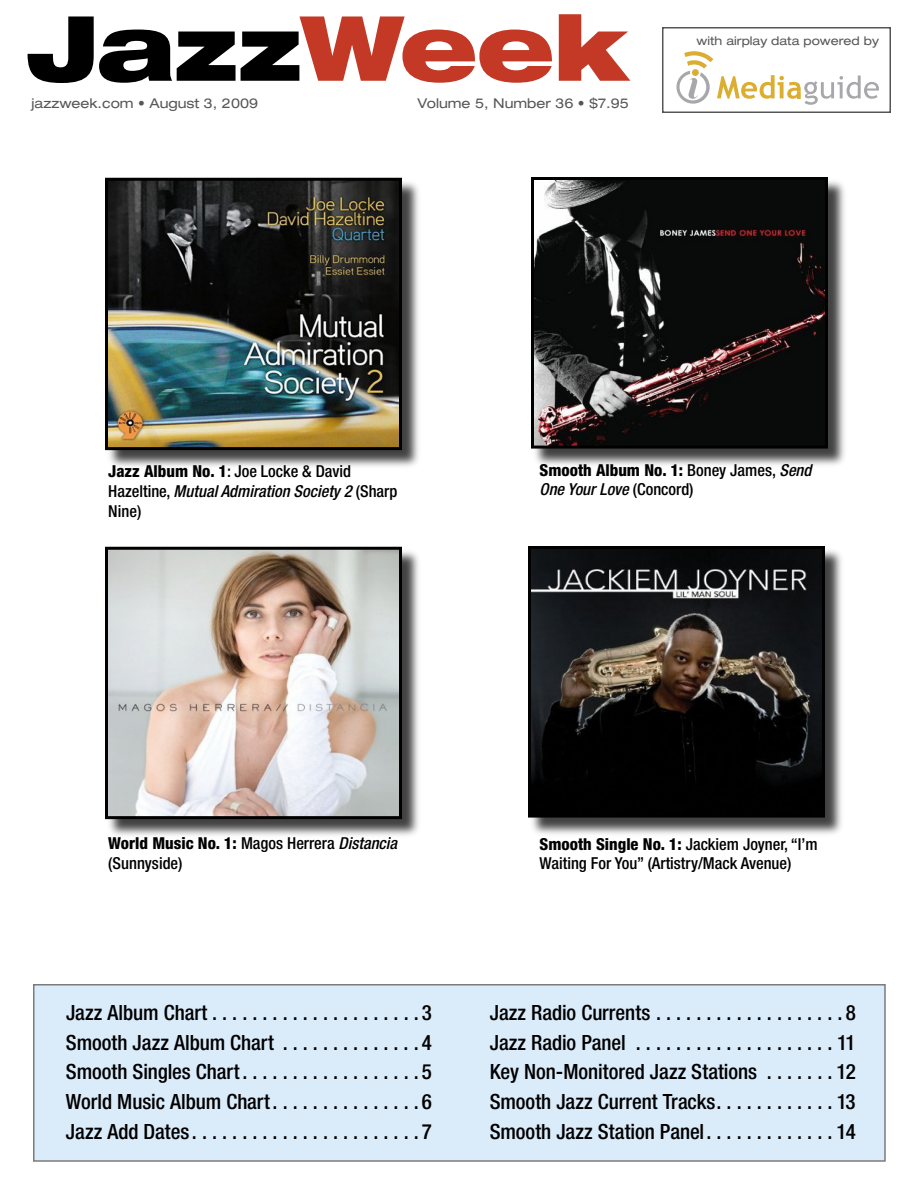
<style>
.page{position:relative;width:918px;height:1188px;background:#fff}
.page>*{position:absolute;margin:0;border:0;box-sizing:border-box;transform-origin:0 0}
.t1{font:900 expanded 90px "Helvetica Neue LT Std";letter-spacing:-.015em;color:#000}
.t2{font:500 condensed 21px/29.7px "Helvetica Neue LT Std";color:#000;text-align:justify}
.t3{font:500 condensed 16.5px/19.8px "Helvetica Neue LT Std";color:#000}
.t4{font:expanded 13.5px "Helvetica Neue LT Std";color:#565656}
.t5{font:expanded 12px "Helvetica Neue LT Std";color:#565656}
.s1{color:#c33926}
.s2{font-weight:800}
.s3{font-style:italic}
</style>
<div class="page">
<div style="left:662px;top:27px;width:229px;height:86px;border:2px solid #565656"></div>
<svg style="left:677px;top:51px;width:202px;height:54px"></svg>
<div style="left:529px;top:547px;width:317px;height:291px;background:#000;opacity:.75"></div>
<img style="left:532px;top:550px;width:289px;height:264px">
<div style="left:528px;top:546px;width:297px;height:272px;border:3px solid #000"></div>
<div style="left:532px;top:178px;width:317px;height:291px;background:#000;opacity:.75"></div>
<img style="left:535px;top:181px;width:289px;height:264px">
<div style="left:531px;top:177px;width:297px;height:272px;border:3px solid #000"></div>
<div style="left:106px;top:548px;width:317px;height:292px;background:#000;opacity:.75"></div>
<img style="left:109px;top:551px;width:289px;height:264px">
<div style="left:105px;top:547px;width:297px;height:272px;border:3px solid #000"></div>
<div style="left:106px;top:178px;width:317px;height:293px;background:#000;opacity:.75"></div>
<img style="left:109px;top:182px;width:289px;height:264px">
<div style="left:105px;top:178px;width:297px;height:272px;border:3px solid #000"></div>
<div style="left:34px;top:985px;width:851px;height:176px;background:#daebfa"></div>
<div style="left:33px;top:984px;width:853px;height:178px;border:2px solid #7c7c7c"></div>
<h1 class="t1" style="left:27px;top:-10px;width:603px">Jazz<span class="s1">Week</span></h1>
<p class="t4" style="left:32px;top:95px;width:228px">jazzweek.com • August 3, 2009</p>
<p class="t4" style="left:418px;top:95px;width:213px">Volume 5, Number 36 • $7.95</p>
<p class="t5" style="left:697px;top:33px;width:184px">with airplay data powered by</p>
<p class="t3" style="left:108px;top:461px;width:291px"><span class="s2">Jazz Album No. 1</span>: Joe Locke &amp; David<br>Hazeltine, <span class="s3">Mutual Admiration Society 2</span> (Sharp<br>Nine)</p>
<p class="t3" style="left:540px;top:460px;width:273px"><span class="s2">Smooth Album No. 1:</span> Boney James, <span class="s3">Send<br>One Your Love</span> (Concord)</p>
<p class="t3" style="left:108px;top:833px;width:290px"><span class="s2">World Music No. 1:</span> Magos Herrera <span class="s3">Distancia </span>(Sunnyside)</p>
<p class="t2" style="left:66px;top:997px;width:368px">Jazz Album Chart . . . . . . . . . . . . . . . . . . . . . 3<br>Smooth Jazz Album Chart . . . . . . . . . . . . . . 4<br>Smooth Singles Chart. . . . . . . . . . . . . . . . . . 5<br>World Music Album Chart. . . . . . . . . . . . . . . 6<br>Jazz Add Dates . . . . . . . . . . . . . . . . . . . . . . . 7</p>
<p class="t3" style="left:540px;top:834px;width:280px"><span class="s2">Smooth Single No. 1:</span> Jackiem Joyner, “I’m<br>Waiting For You” (Artistry/Mack Avenue)</p>
<p class="t2" style="left:490px;top:997px;width:368px">Jazz Radio Currents . . . . . . . . . . . . . . . . . . . 8<br>Jazz Radio Panel . . . . . . . . . . . . . . . . . . . . 11<br>Key Non-Monitored Jazz Stations . . . . . . . 12<br>Smooth Jazz Current Tracks. . . . . . . . . . . . 13<br>Smooth Jazz Station Panel. . . . . . . . . . . . . 14</p>
</div>
